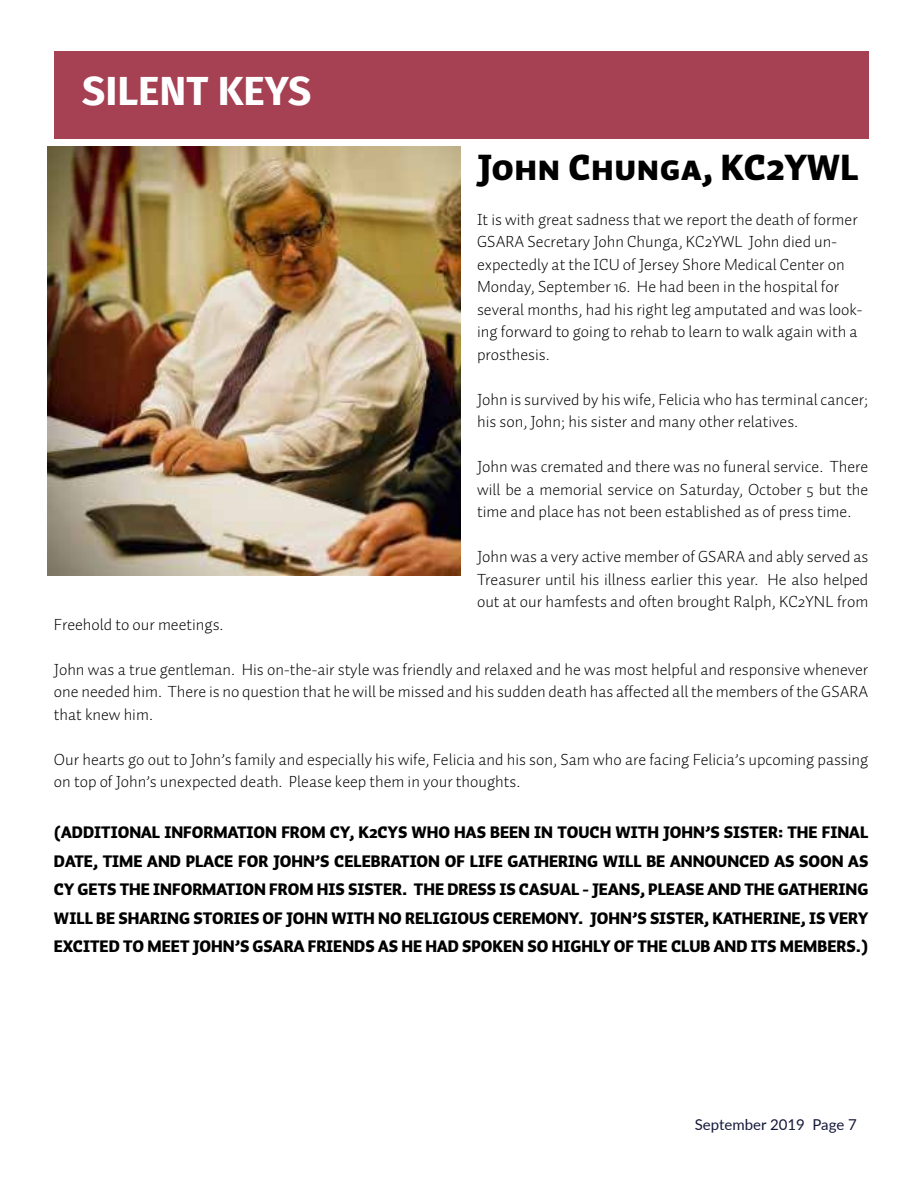
<style>
.page{position:relative;width:918px;height:1188px;background:#fff}
.page>*{position:absolute;margin:0;border:0;box-sizing:border-box;transform-origin:0 0}
.t1{font:700 40.5px "Fira Sans OT";color:#fff}
.t2{font:36px "Auto Pro Black Small Caps";color:#000}
.t3{font:300 16.5px/22.5px "Auto Pro";color:#000}
.t4{font:16.5px/28.5px "Auto Pro Black Small Caps";color:#000;text-align:justify}
.t5{font:15px "Lato";color:#15183a}
</style>
<div class="page">
<div style="left:54px;top:52px;width:814px;height:87px;background:#a64153"></div>
<img style="left:48px;top:146px;width:412px;height:429px">
<h1 class="t1" style="left:82px;top:63px;width:231px">SILENT KEYS</h1>
<h2 class="t2" style="left:477px;top:141px;width:383px">John Chunga, KC2YWL</h2>
<p class="t3" style="left:477px;top:208px;width:387px">It is with great sadness that we report the death of former GSARA Secretary John Chunga, KC2YWL John died un&shy;expectedly at the ICU of Jersey Shore Medical Center on Monday, September 16. He had been in the hospital for several months, had his right leg amputated and was look&shy;ing forward to going to rehab to learn to walk again with a prosthesis.</p>
<p class="t3" style="left:477px;top:388px;width:393px">John is survived by his wife, Felicia who has terminal cancer; his son, John; his sister and many other relatives.</p>
<p class="t3" style="left:477px;top:455px;width:393px;text-align:justify">John was cremated and there was no funeral service. There will be a memorial service on Saturday, October 5 but the time and place has not been established as of press time.</p>
<p class="t3" style="left:477px;top:545px;width:393px;text-align:justify">John was a very active member of GSARA and ably served as Treasurer until his illness earlier this year. He also helped out at our hamfests and often brought Ralph, KC2YNL from</p>
<p class="t3" style="left:54px;top:613px;width:171px">Freehold to our meetings.</p>
<p class="t3" style="left:54px;top:658px;width:816px;text-align:justify">John was a true gentleman. His on-the-air style was friendly and relaxed and he was most helpful and responsive whenever one needed him. There is no question that he will be missed and his sudden death has affected all the members of the GSARA that knew him.</p>
<p class="t3" style="left:54px;top:748px;width:816px">Our hearts go out to John’s family and especially his wife, Felicia and his son, Sam who are facing Felicia’s upcoming passing on top of John’s unexpected death. Please keep them in your thoughts.</p>
<p class="t4" style="left:54px;top:818px;width:816px">(ADDITIONAL INFORMATION FROM CY, K2CYS WHO HAS BEEN IN TOUCH WITH JOHN’S SISTER: THE FINAL DATE, TIME AND PLACE FOR JOHN’S CELEBRATION OF LIFE GATHERING WILL BE ANNOUNCED AS SOON AS CY GETS THE INFORMATION FROM HIS SISTER. THE DRESS IS CASUAL - JEANS, PLEASE AND THE GATHERING WILL BE SHARING STORIES OF JOHN WITH NO RELIGIOUS CEREMONY. JOHN’S SISTER, KATHERINE, IS VERY EXCITED TO MEET JOHN’S GSARA FRIENDS AS HE HAD SPOKEN SO HIGHLY OF THE CLUB AND ITS MEMBERS.)</p>
<p class="t5" style="left:695px;top:1114px;width:164px">September 2019 Page 7</p>
</div>
